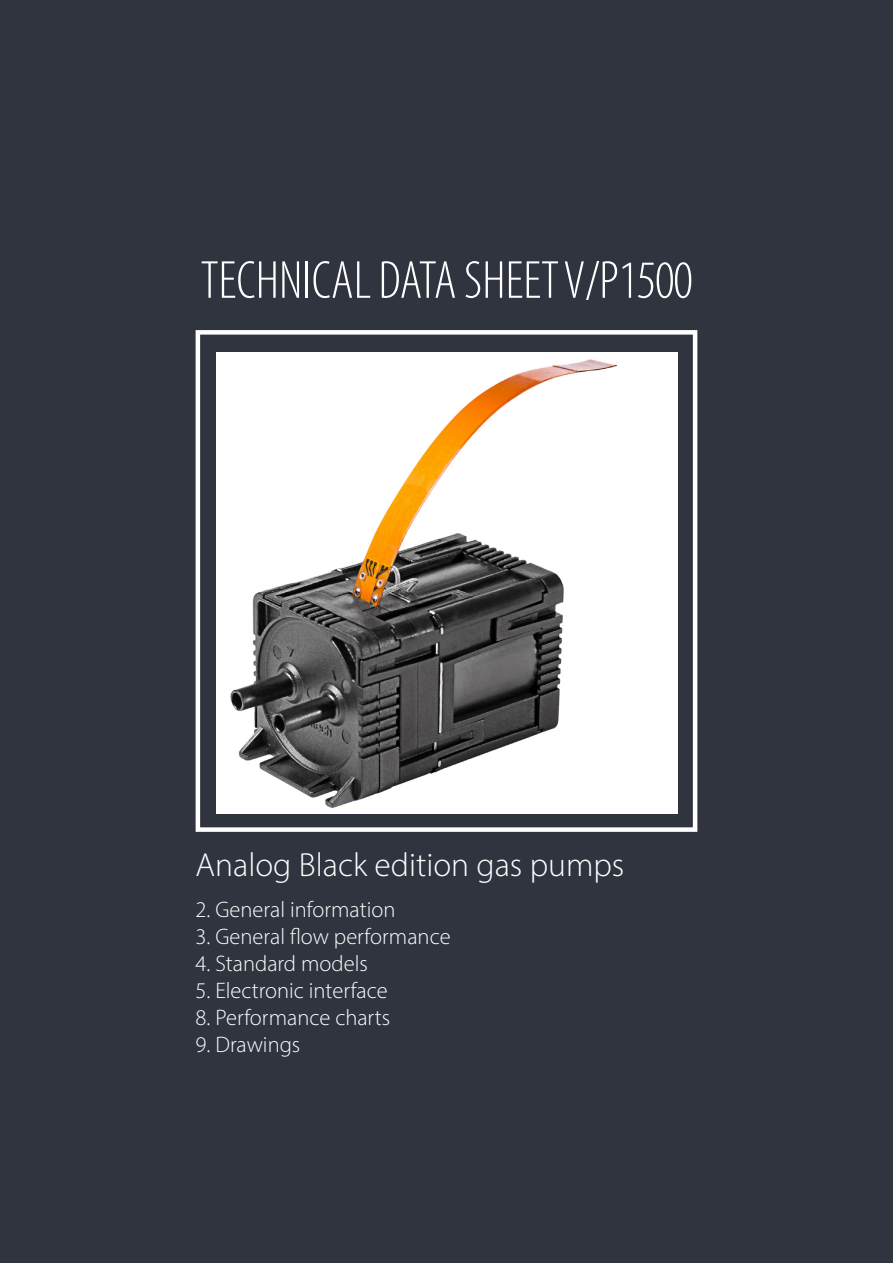
<style>
.page{position:relative;width:893px;height:1263px;background:#30343e}
.page>*{position:absolute;margin:0;border:0;box-sizing:border-box;transform-origin:0 0}
.t1{font:300 condensed 54px "Myriad Pro";color:#fff}
.t2{font:300 33.45px "Myriad Pro";color:#fff}
.t3{font:300 22.5px "Myriad Pro";color:#fff}
</style>
<div class="page">
<img style="left:217px;top:353px;width:461px;height:461px">
<div style="left:196px;top:330px;width:501px;height:502px;border:4px solid #fff"></div>
<p class="t1" style="left:201px;top:248px;width:494px">TECHNICAL DATA SHEET V/P1500</p>
<p class="t2" style="left:196px;top:844px;width:430px">Analog Black edition gas pumps</p>
<p class="t3" style="left:196px;top:896px;width:201px">2. General information</p>
<p class="t3" style="left:196px;top:923px;width:256px">3. General flow performance</p>
<p class="t3" style="left:196px;top:950px;width:174px">4. Standard models</p>
<p class="t3" style="left:196px;top:977px;width:194px">5. Electronic interface</p>
<p class="t3" style="left:196px;top:1004px;width:196px">8. Performance charts</p>
<p class="t3" style="left:196px;top:1031px;width:106px">9. Drawings</p>
</div>
